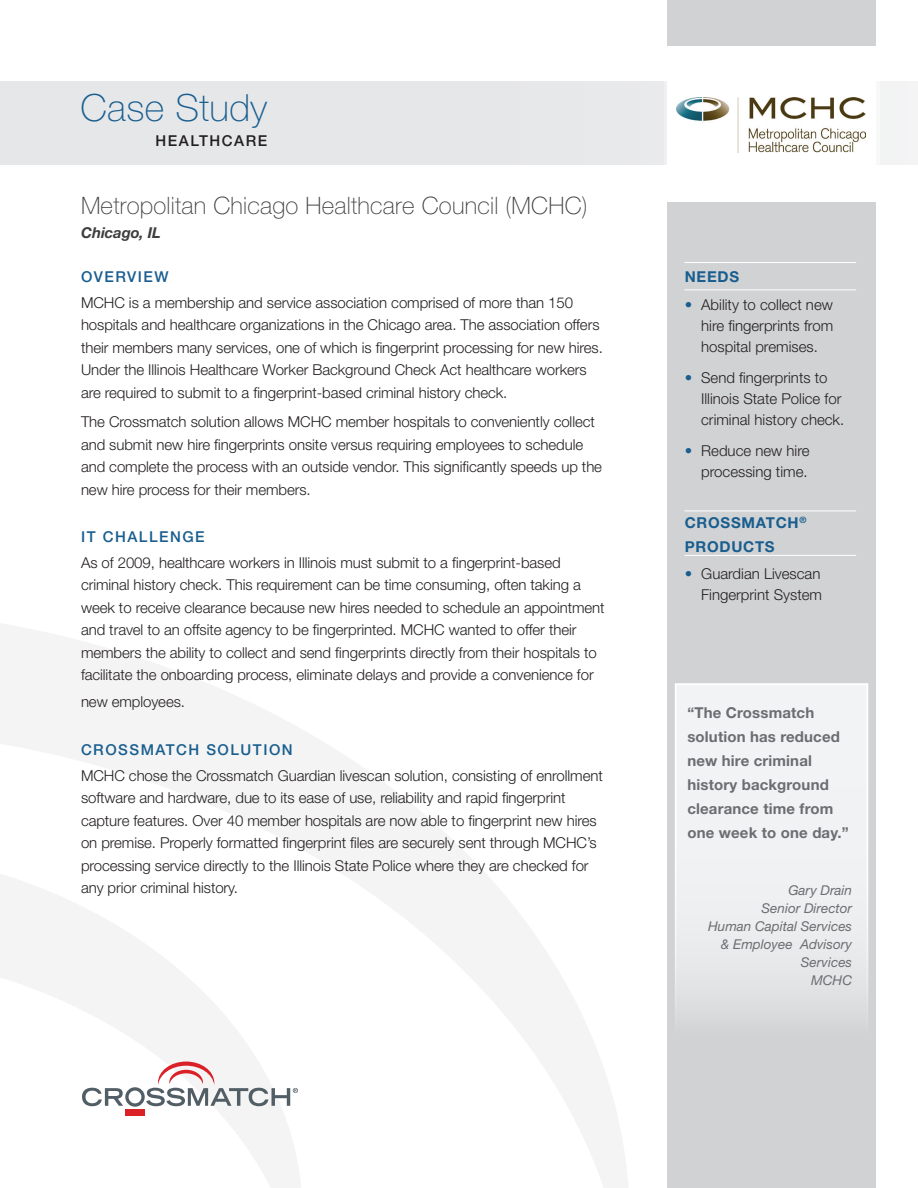
<style>
.page{position:relative;width:918px;height:1188px;background:#fff}
.page>*{position:absolute;margin:0;border:0;box-sizing:border-box;transform-origin:0 0}
.t1{font:100 37.5px "Helvetica Neue LT Std";letter-spacing:.01em;color:#195e8f}
.t2{font:100 24px "Helvetica Neue LT Std";letter-spacing:.01em;color:#3e3e3f}
.t3{font:300 15px/22.5px "Helvetica Neue LT Std";letter-spacing:-.005em;color:#231f20}
.t4{font:700 15px/24px "Helvetica Neue LT Std";letter-spacing:.01em;color:#6c6d70}
.t5{font:500 15px "Helvetica Neue LT Std";letter-spacing:.1em;color:#195e8f}
.t6{font:700 15px/24px "Helvetica Neue LT Std";letter-spacing:.05em;color:#195e8f}
.t7{font:500 15px "Helvetica Neue LT Std";letter-spacing:.1em;color:#231f20}
.t8{font:italic 700 15px "Helvetica Neue LT Std";letter-spacing:-.005em;color:#3e3e3f}
.t9{font:italic 13.5px/18px "Helvetica Neue LT Std";color:#6c6d70;text-align:right}
.s1{color:#195e8f}
</style>
<div class="page">
<svg style="left:0;top:624px;width:628px;height:564px"></svg>
<svg style="left:0;top:846px;width:303px;height:342px"></svg>
<div style="left:125px;top:1110px;width:20px;height:6px;background:#da2128"></div>
<svg style="left:82px;top:1062px;width:216px;height:45px"></svg>
<div style="left:0;top:81px;width:918px;height:83px;background:#e6e7e9"></div>
<div style="left:667px;top:0;width:209px;height:1188px;background:#d1d2d4"></div>
<hr style="left:684px;top:262px;width:172px;height:1px;background:#fff">
<hr style="left:684px;top:290px;width:172px;height:1px;background:#fff">
<hr style="left:684px;top:511px;width:172px;height:1px;background:#fff">
<hr style="left:684px;top:555px;width:172px;height:1px;background:#fff">
<div style="left:675px;top:683px;width:193px;height:351px;background:linear-gradient(to bottom,#f8f9fa,#e1e2e4);border:2px solid #fff"></div>
<div style="left:667px;top:46px;width:209px;height:156px;background:#fff"></div>
<img style="left:676px;top:97px;width:190px;height:56px">
<h1 class="t1" style="left:80px;top:86px;width:188px">Case Study</h1>
<p class="t7" style="left:156px;top:132px;width:113px">HEALTHCARE</p>
<h2 class="t2" style="left:81px;top:191px;width:508px">Metropolitan Chicago Healthcare Council (MCHC)</h2>
<p class="t8" style="left:81px;top:223px;width:81px">Chicago, IL</p>
<p class="t5" style="left:81px;top:268px;width:89px">OVERVIEW</p>
<p class="t3" style="left:81px;top:291px;width:523px">MCHC is a membership and service association comprised of more than 150 hospitals and healthcare organizations in the Chicago area. The association offers their members many services, one of which is fingerprint processing for new hires.<br>Under the Illinois Healthcare Worker Background Check Act healthcare workers are required to submit to a fingerprint-based criminal history check.</p>
<p class="t3" style="left:81px;top:410px;width:523px">The Crossmatch solution allows MCHC member hospitals to conveniently collect and submit new hire fingerprints onsite versus requiring employees to schedule and complete the process with an outside vendor. This significantly speeds up the new hire process for their members.</p>
<p class="t5" style="left:81px;top:528px;width:125px">IT CHALLENGE</p>
<p class="t3" style="left:81px;top:551px;width:525px">As of 2009, healthcare workers in Illinois must submit to a fingerprint-based criminal history check. This requirement can be time consuming, often taking a week to receive clearance because new hires needed to schedule an appointment and travel to an offsite agency to be fingerprinted. MCHC wanted to offer their members the ability to collect and send fingerprints directly from their hospitals to facilitate the onboarding process, eliminate delays and provide a convenience for</p>
<p class="t3" style="left:81px;top:691px;width:106px">new employees.</p>
<p class="t5" style="left:81px;top:741px;width:213px">CROSSMATCH SOLUTION</p>
<p class="t3" style="left:81px;top:764px;width:523px">MCHC chose the Crossmatch Guardian livescan solution, consisting of enrollment software and hardware, due to its ease of use, reliability and rapid fingerprint capture features. Over 40 member hospitals are now able to fingerprint new hires on premise. Properly formatted fingerprint files are securely sent through MCHC’s processing service directly to the Illinois State Police where they are checked for any prior criminal history.</p>
<p class="t6" style="left:685px;top:265px;width:56px">NEEDS</p>
<p class="t3" style="left:701px;top:294px;width:133px;line-height:21px;text-align:justify;text-indent:-16px"><span class="s1">•</span> Ability to collect new hire fingerprints from hospital premises.</p>
<p class="t3" style="left:701px;top:367px;width:145px;line-height:21px;text-indent:-16px"><span class="s1">•</span> Send fingerprints to<br>Illinois State Police for criminal history check.</p>
<p class="t3" style="left:685px;top:440px;width:126px;line-height:21px;text-align:right"><span class="s1">•</span> Reduce new hire processing time.</p>
<p class="t6" style="left:685px;top:510px;width:123px">CROSSMATCH<sup>®<br></sup>PRODUCTS</p>
<p class="t3" style="left:685px;top:563px;width:139px;line-height:21px;text-align:right"><span class="s1">•</span> Guardian Livescan<br>Fingerprint System</p>
<p class="t4" style="left:687px;top:700px;width:163px">“The Crossmatch solution has reduced new hire criminal history background clearance time from one week to one day.”</p>
<p class="t9" style="left:708px;top:881px;width:146px">Gary Drain<br>Senior Director<br>Human Capital Services &amp; Employee Advisory<br>Services<br>MCHC</p>
</div>
